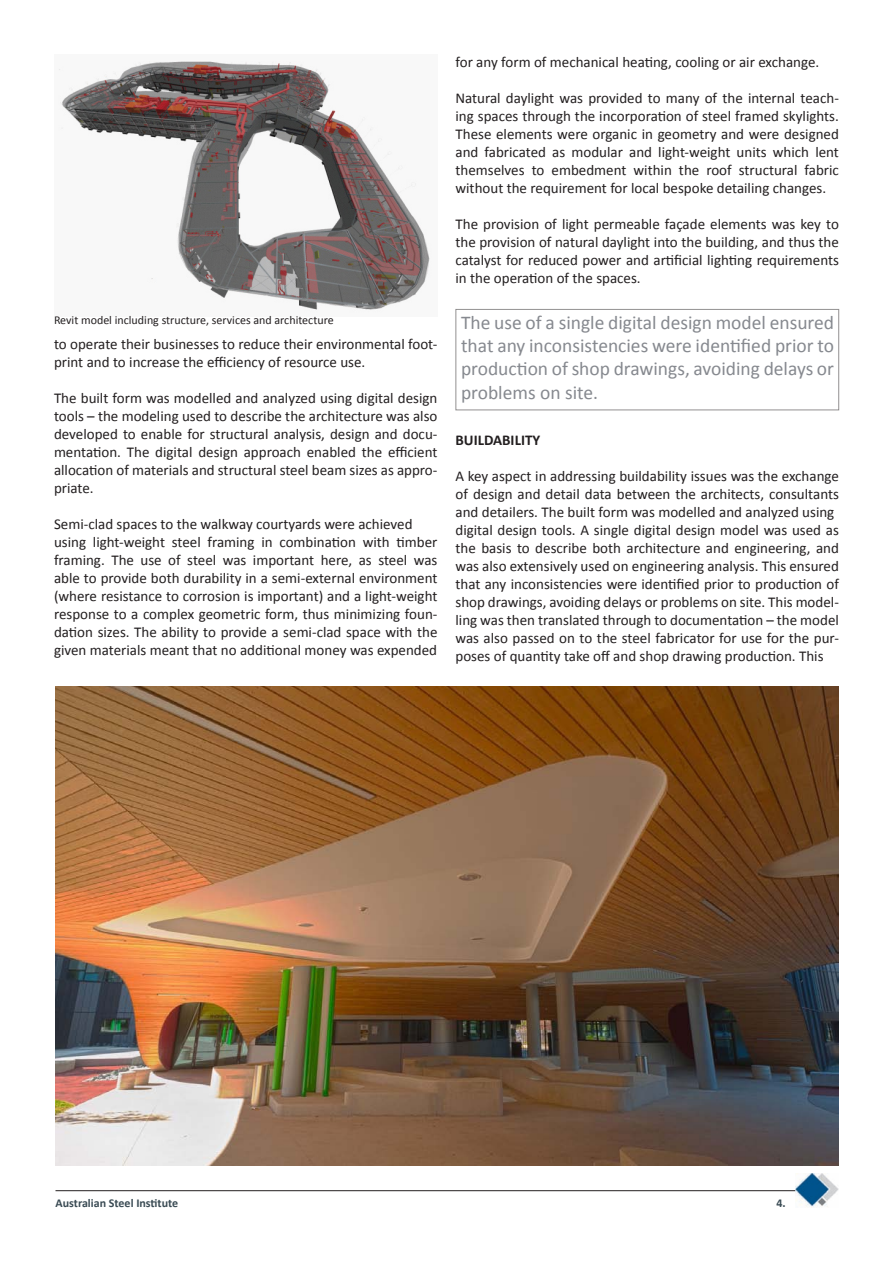
<style>
.page{position:relative;width:893px;height:1263px;background:#fff}
.page>*{position:absolute;margin:0;border:0;box-sizing:border-box;transform-origin:0 0}
.t1{font:19.5px/23.4px "Calibri";color:#86898f;text-align:justify}
.t2{font:15px/18px "Calibri";color:#231f20;text-align:justify}
.t3{font:700 15px "Calibri";color:#231f20}
.t4{font:12px "Calibri";color:#231f20}
.t5{font:700 12px "Calibri";color:#3a4b54}
</style>
<div class="page">
<img style="left:56px;top:686px;width:783px;height:480px">
<img style="left:795px;top:1173px;width:44px;height:34px">
<hr style="left:56px;top:1190px;width:739px;height:1px;background:#231f20">
<img style="left:59px;top:61px;width:371px;height:249px">
<p class="t2" style="left:455px;top:53px;width:365px">for any form of mechanical heating, cooling or air exchange.</p>
<p class="t2" style="left:455px;top:89px;width:385px">Natural daylight was provided to many of the internal teach&shy;ing spaces through the incorporation of steel framed skylights.<br>These elements were organic in geometry and were designed and fabricated as modular and light-weight units which lent themselves to embedment within the roof structural fabric without the requirement for local bespoke detailing changes.</p>
<p class="t2" style="left:455px;top:215px;width:385px">The provision of light permeable façade elements was key to the provision of natural daylight into the building, and thus the catalyst for reduced power and artificial lighting requirements in the operation of the spaces.</p>
<p class="t4" style="left:54px;top:312px;width:281px">Revit model including structure, services and architecture</p>
<p class="t1" style="left:461px;top:310px;width:374px">The use of a single digital design model ensured that any inconsistencies were identified prior to production of shop drawings, avoiding delays or problems on site.</p>
<p class="t2" style="left:54px;top:335px;width:385px">to operate their businesses to reduce their environmental foot&shy;print and to increase the efficiency of resource use.</p>
<p class="t2" style="left:54px;top:389px;width:385px">The built form was modelled and analyzed using digital design tools – the modeling used to describe the architecture was also</p>
<p class="t2" style="left:54px;top:425px;width:385px">developed to enable for structural analysis, design and docu&shy;mentation. The digital design approach enabled the efficient allocation of materials and structural steel beam sizes as appro&shy;priate.</p>
<p class="t2" style="left:54px;top:515px;width:360px">Semi-clad spaces to the walkway courtyards were achieved</p>
<p class="t2" style="left:54px;top:533px;width:385px">using light-weight steel framing in combination with timber framing. The use of steel was important here, as steel was able to provide both durability in a semi-external environment (where resistance to corrosion is important) and a light-weight response to a complex geometric form, thus minimizing foun&shy;dation sizes. The ability to provide a semi-clad space with the given materials meant that no additional money was expended</p>
<p class="t3" style="left:455px;top:430px;width:86px">BUILDABILITY</p>
<p class="t2" style="left:455px;top:467px;width:385px">A key aspect in addressing buildability issues was the exchange of design and detail data between the architects, consultants and detailers. The built form was modelled and analyzed using</p>
<p class="t2" style="left:455px;top:521px;width:385px">digital design tools. A single digital design model was used as the basis to describe both architecture and engineering, and was also extensively used on engineering analysis. This ensured that any inconsistencies were identified prior to production of shop drawings, avoiding delays or problems on site. This model&shy;ling was then translated through to documentation – the model was also passed on to the steel fabricator for use for the pur&shy;poses of quantity take off and shop drawing production. This</p>
<p class="t5" style="left:56px;top:1195px;width:124px">Australian Steel Institute</p>
<p class="t5" style="left:776px;top:1195px;width:11px">4.</p>
</div>
